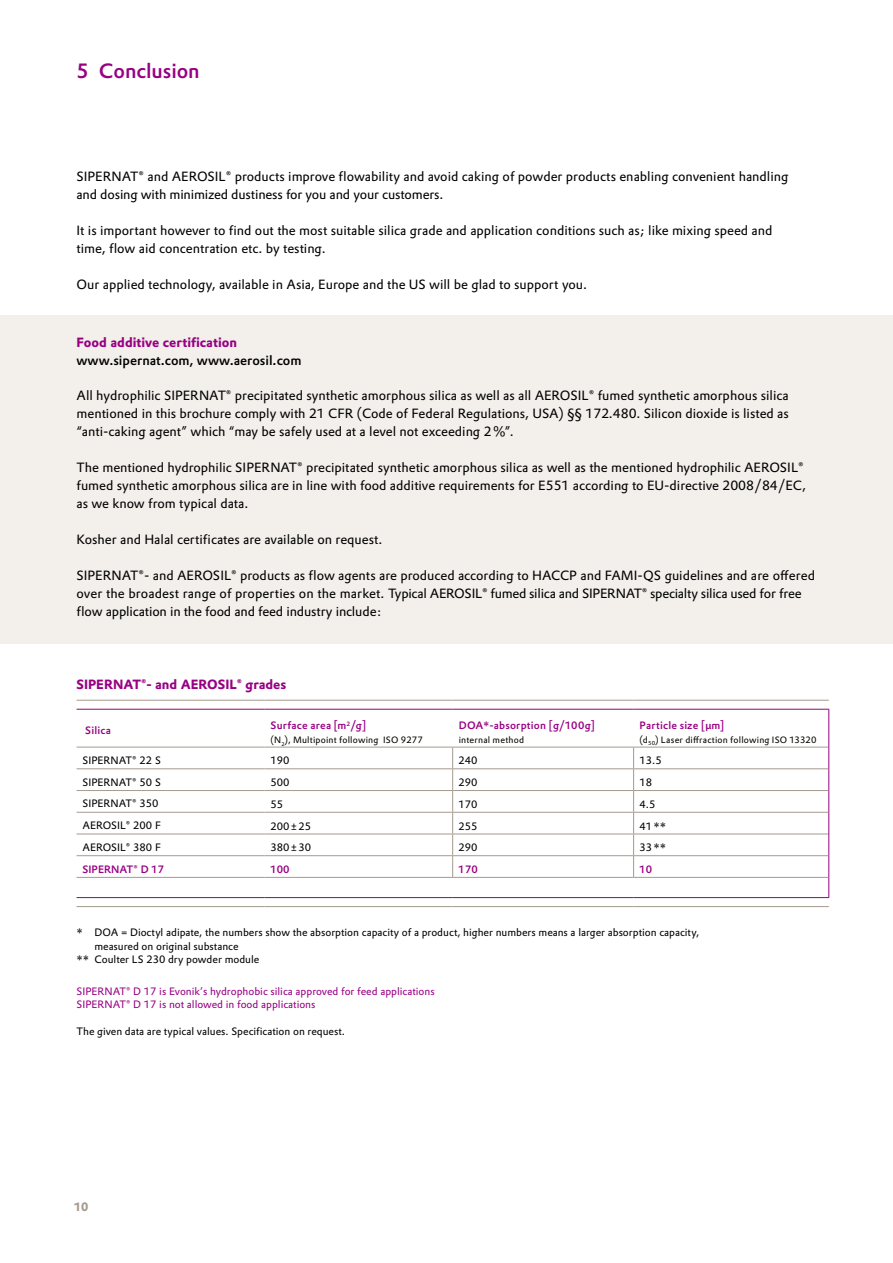
<style>
.page{position:relative;width:893px;height:1263px;background:#fff}
.page>*{position:absolute;margin:0;border:0;box-sizing:border-box;transform-origin:0 0}
.t1{font:500 20.25px "Evonik Prokyon";letter-spacing:-.005em;color:#980084}
.t2{font:13.2px/18px "Evonik Prokyon";color:#000}
.t3{font:700 13.2px "Evonik Prokyon";color:#980084}
.t4{font:500 13.2px "Evonik Prokyon";color:#000}
.t5{font:700 12px "Evonik Prokyon";color:#a59a8e}
.t6{font:10.5px "Evonik Prokyon";color:#000}
.t7{font:10.5px/13.5px "Evonik Prokyon";color:#980084}
.t8{font:500 10.5px "Evonik Prokyon";letter-spacing:.015em;color:#980084}
.t9{font:10.5px "Evonik Prokyon T";color:#000}
.t10{font:500 10.5px "Evonik Prokyon T";color:#980084}
.t11{font:9px "Evonik Prokyon";letter-spacing:.025em;color:#000}
.s1{font-family:"Myriad Pro";font-weight:600}
</style>
<div class="page">
<div style="left:0;top:315px;width:893px;height:329px;background:#f3f0eb"></div>
<hr style="left:77px;top:747px;width:188px;height:1px;background:#a59a8e">
<hr style="left:265px;top:747px;width:188px;height:1px;background:#a59a8e">
<hr style="left:453px;top:747px;width:181px;height:1px;background:#a59a8e">
<hr style="left:634px;top:747px;width:194px;height:1px;background:#a59a8e">
<hr style="left:77px;top:768px;width:188px;height:1px;background:#a59a8e">
<hr style="left:265px;top:768px;width:188px;height:1px;background:#a59a8e">
<hr style="left:453px;top:768px;width:181px;height:1px;background:#a59a8e">
<hr style="left:634px;top:768px;width:194px;height:1px;background:#a59a8e">
<svg style="left:452px;top:747px;width:1px;height:130px"></svg>
<svg style="left:633px;top:747px;width:1px;height:130px"></svg>
<hr style="left:77px;top:906px;width:188px;height:1px;background:#a59a8e">
<hr style="left:265px;top:906px;width:188px;height:1px;background:#a59a8e">
<hr style="left:453px;top:906px;width:181px;height:1px;background:#a59a8e">
<hr style="left:634px;top:906px;width:195px;height:1px;background:#a59a8e">
<hr style="left:77px;top:790px;width:188px;height:1px;background:#a59a8e">
<hr style="left:265px;top:790px;width:188px;height:1px;background:#a59a8e">
<hr style="left:453px;top:790px;width:181px;height:1px;background:#a59a8e">
<hr style="left:634px;top:790px;width:194px;height:1px;background:#a59a8e">
<hr style="left:77px;top:812px;width:188px;height:1px;background:#a59a8e">
<hr style="left:265px;top:812px;width:188px;height:1px;background:#a59a8e">
<hr style="left:453px;top:812px;width:181px;height:1px;background:#a59a8e">
<hr style="left:634px;top:812px;width:194px;height:1px;background:#a59a8e">
<hr style="left:77px;top:834px;width:188px;height:1px;background:#a59a8e">
<hr style="left:265px;top:834px;width:188px;height:1px;background:#a59a8e">
<hr style="left:453px;top:834px;width:181px;height:1px;background:#a59a8e">
<hr style="left:634px;top:834px;width:194px;height:1px;background:#a59a8e">
<hr style="left:77px;top:855px;width:188px;height:1px;background:#a59a8e">
<hr style="left:265px;top:855px;width:188px;height:1px;background:#a59a8e">
<hr style="left:453px;top:855px;width:181px;height:1px;background:#a59a8e">
<hr style="left:634px;top:855px;width:194px;height:1px;background:#a59a8e">
<hr style="left:77px;top:877px;width:188px;height:1px;background:#a59a8e">
<hr style="left:265px;top:877px;width:188px;height:1px;background:#a59a8e">
<hr style="left:453px;top:877px;width:181px;height:1px;background:#a59a8e">
<hr style="left:634px;top:877px;width:194px;height:1px;background:#a59a8e">
<hr style="left:77px;top:709px;width:188px;height:1px;background:#980084">
<hr style="left:265px;top:709px;width:188px;height:1px;background:#980084">
<hr style="left:453px;top:709px;width:181px;height:1px;background:#980084">
<hr style="left:634px;top:709px;width:195px;height:1px;background:#980084">
<hr style="left:828px;top:710px;width:1px;height:37px;background:#980084">
<svg style="left:828px;top:747px;width:1px;height:150px"></svg>
<hr style="left:77px;top:897px;width:188px;height:1px;background:#980084">
<hr style="left:265px;top:897px;width:188px;height:1px;background:#980084">
<hr style="left:453px;top:897px;width:181px;height:1px;background:#980084">
<hr style="left:634px;top:897px;width:195px;height:1px;background:#980084">
<hr style="left:77px;top:700px;width:188px;height:1px;background:#a59a8e">
<hr style="left:265px;top:700px;width:188px;height:1px;background:#a59a8e">
<hr style="left:453px;top:700px;width:181px;height:1px;background:#a59a8e">
<hr style="left:634px;top:700px;width:195px;height:1px;background:#a59a8e">
<h1 class="t1" style="left:77px;top:55px;width:125px">5 Conclusion</h1>
<p class="t2" style="left:77px;top:166px;width:713px">SIPERNAT® and AEROSIL® products improve flowability and avoid caking of powder products enabling convenient handling and dosing with minimized dustiness for you and your customers.</p>
<p class="t2" style="left:77px;top:220px;width:697px">It is important however to find out the most suitable silica grade and application conditions such as; like mixing speed and time, flow aid concentration etc. by testing.</p>
<p class="t2" style="left:77px;top:274px;width:512px">Our applied technology, available in Asia, Europe and the US will be glad to support you.</p>
<p class="t3" style="left:77px;top:331px;width:162px">Food additive certification</p>
<p class="t4" style="left:77px;top:349px;width:226px">www.sipernat.com, www.aerosil.com</p>
<p class="t2" style="left:77px;top:386px;width:714px;text-align:justify">All hydrophilic SIPERNAT® precipitated synthetic amorphous silica as well as all AEROSIL® fumed synthetic amorphous silica mentioned in this brochure comply with 21 CFR (Code of Federal Regulations, USA) §§ 172.480. Silicon dioxide is listed as “anti-caking agent” which “may be safely used at a level not exceeding 2%”.</p>
<p class="t2" style="left:77px;top:458px;width:731px">The mentioned hydrophilic SIPERNAT® precipitated synthetic amorphous silica as well as the mentioned hydrophilic AEROSIL® fumed synthetic amorphous silica are in line with food additive requirements for E551 according to EU-directive 2008/84/EC, as we know from typical data.</p>
<p class="t2" style="left:77px;top:530px;width:307px">Kosher and Halal certificates are available on request.</p>
<p class="t2" style="left:77px;top:566px;width:740px">SIPERNAT®- and AEROSIL® products as flow agents are produced according to HACCP and FAMI-QS guidelines and are offered over the broadest range of properties on the market. Typical AEROSIL® fumed silica and SIPERNAT® specialty silica used for free flow application in the food and feed industry include:</p>
<p class="t3" style="left:77px;top:673px;width:211px">SIPERNAT®- and AEROSIL® grades</p>
<p class="t8" style="left:85px;top:721px;width:27px">Silica</p>
<p class="t8" style="left:271px;top:717px;width:97px">Surface area [m<sup>2</sup>/g]</p>
<p class="t11" style="left:271px;top:732px;width:154px">(N<sub>2</sub>), Multipoint following ISO 9277</p>
<p class="t8" style="left:459px;top:717px;width:138px">DOA*-absorption [g/100g]</p>
<p class="t11" style="left:459px;top:732px;width:67px">internal method</p>
<p class="t8" style="left:640px;top:717px;width:86px">Particle size [<span class="s1">µ</span>m]</p>
<p class="t11" style="left:640px;top:732px;width:178px">(d<sub>50</sub>) Laser diffraction following ISO 13320</p>
<p class="t6" style="left:83px;top:752px;width:80px">SIPERNAT® 22 S</p>
<p class="t9" style="left:271px;top:754px;width:20px">190</p>
<p class="t9" style="left:459px;top:754px;width:20px">240</p>
<p class="t9" style="left:639px;top:754px;width:24px">13.5</p>
<p class="t6" style="left:83px;top:774px;width:80px">SIPERNAT® 50 S</p>
<p class="t9" style="left:271px;top:776px;width:20px">500</p>
<p class="t9" style="left:459px;top:776px;width:20px">290</p>
<p class="t9" style="left:639px;top:776px;width:14px">18</p>
<p class="t6" style="left:83px;top:796px;width:77px">SIPERNAT® 350</p>
<p class="t9" style="left:271px;top:797px;width:14px">55</p>
<p class="t9" style="left:459px;top:797px;width:20px">170</p>
<p class="t9" style="left:639px;top:797px;width:17px">4.5</p>
<p class="t6" style="left:83px;top:817px;width:80px">AEROSIL® 200 F</p>
<p class="t9" style="left:271px;top:819px;width:42px">200±25</p>
<p class="t9" style="left:459px;top:819px;width:20px">255</p>
<p class="t9" style="left:639px;top:819px;width:28px">41**</p>
<p class="t6" style="left:83px;top:839px;width:80px">AEROSIL® 380 F</p>
<p class="t9" style="left:271px;top:841px;width:42px">380±30</p>
<p class="t9" style="left:459px;top:841px;width:20px">290</p>
<p class="t9" style="left:639px;top:841px;width:28px">33**</p>
<p class="t8" style="left:83px;top:860px;width:83px">SIPERNAT® D 17</p>
<p class="t10" style="left:271px;top:862px;width:21px">100</p>
<p class="t10" style="left:459px;top:862px;width:21px">170</p>
<p class="t10" style="left:639px;top:862px;width:14px">10</p>
<p class="t6" style="left:77px;top:924px;width:624px">* DOA = Dioctyl adipate, the numbers show the absorption capacity of a product, higher numbers means a larger absorption capacity,</p>
<p class="t6" style="left:95px;top:938px;width:146px">measured on original substance</p>
<p class="t6" style="left:77px;top:951px;width:184px">** Coulter LS 230 dry powder module</p>
<p class="t7" style="left:77px;top:983px;width:360px">SIPERNAT® D 17 is Evonik’s hydrophobic silica approved for feed applications<br>SIPERNAT® D 17 is not allowed in food applications</p>
<p class="t6" style="left:77px;top:1023px;width:270px">The given data are typical values. Specification on request.</p>
<p class="t5" style="left:74px;top:1197px;width:16px">10</p>
</div>
